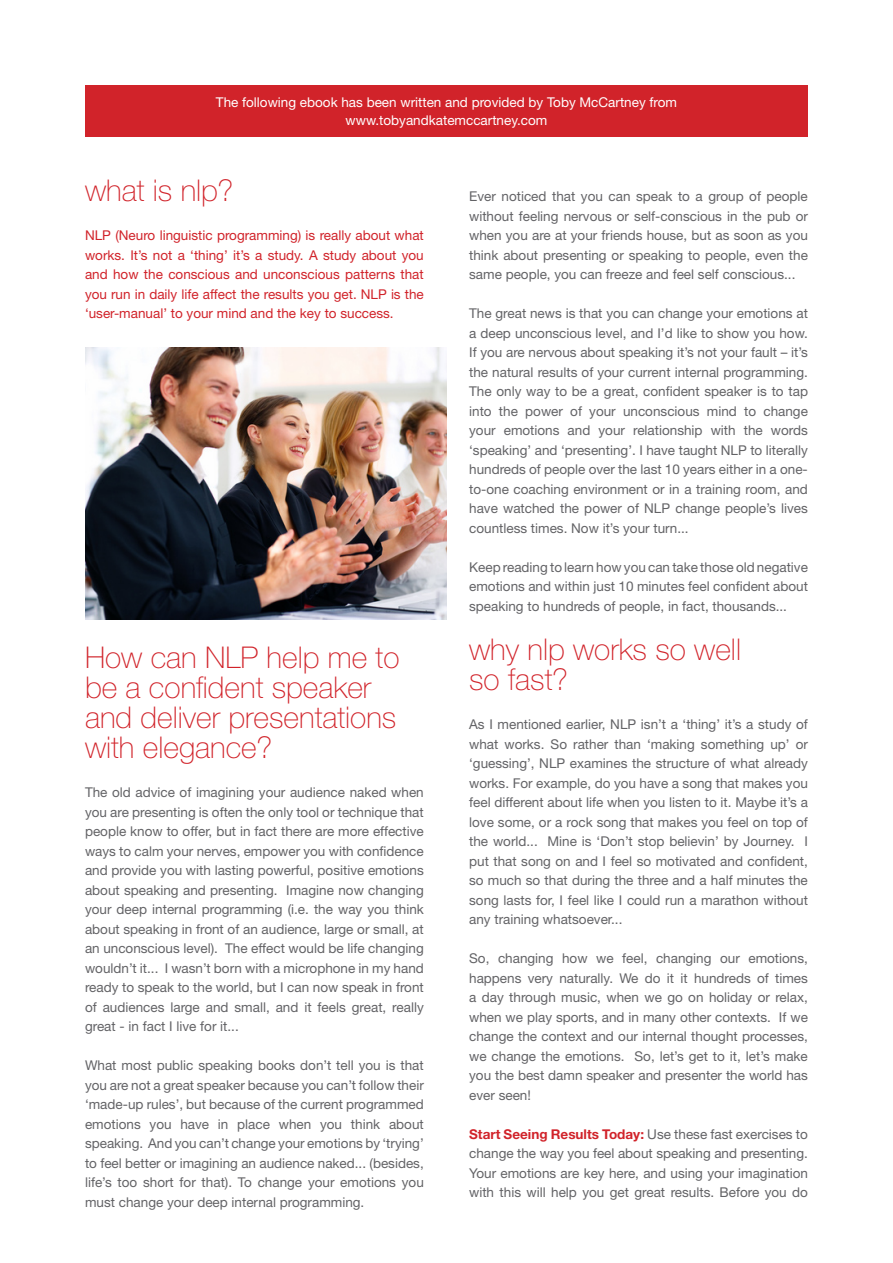
<style>
.page{position:relative;width:893px;height:1263px;background:#fff}
.page>*{position:absolute;margin:0;border:0;box-sizing:border-box;transform-origin:0 0}
.t1{font:100 30px/30px "Helvetica Neue LT Std";color:#d1232a}
.t2{font:13.5px/19.5px "Helvetica Neue LT Std";color:#636366;text-align:justify}
.t3{font:13.5px/19.5px "Helvetica Neue LT Std";color:#d1232a;text-align:justify}
.t4{font:13.5px "Helvetica Neue LT Std";color:#fff}
.s1{font-weight:700;color:#d1232a}
</style>
<div class="page">
<div style="left:85px;top:85px;width:723px;height:52px;background:#d1232a"></div>
<img style="left:85px;top:348px;width:361px;height:271px">
<p class="t4" style="left:216px;top:94px;width:463px">The following ebook has been written and provided by Toby McCartney from</p>
<p class="t4" style="left:346px;top:112px;width:203px">www.tobyandkatemccartney.com</p>
<p class="t1" style="left:85px;top:176px;width:150px">what is nlp?</p>
<p class="t3" style="left:85px;top:226px;width:340px">NLP (Neuro linguistic programming) is really about what works. It’s not a ‘thing’ it’s a study. A study about you and how the conscious and unconscious patterns that you run in daily life affect the results you get. NLP is the ‘user-manual’ to your mind and the key to success.</p>
<p class="t1" style="left:85px;top:642px;width:316px">How can NLP help me to be a confident speaker and deliver presentations with elegance?</p>
<p class="t2" style="left:85px;top:782px;width:340px">The old advice of imagining your audience naked when you are presenting is often the only tool or technique that people know to offer, but in fact there are more effective ways to calm your nerves, empower you with confidence and provide you with lasting powerful, positive emotions about speaking and presenting. Imagine now changing your deep internal programming (i.e. the way you think about speaking in front of an audience, large or small, at an unconscious level). The effect would be life changing wouldn’t it... I wasn’t born with a microphone in my hand ready to speak to the world, but I can now speak in front of audiences large and small, and it feels great, really great - in fact I live for it...</p>
<p class="t2" style="left:85px;top:1055px;width:340px">What most public speaking books don’t tell you is that you are not a great speaker because you can’t follow their ‘made-up rules’, but because of the current programmed emotions you have in place when you think about speaking. And you can’t change your emotions by ‘trying’ to feel better or imagining an audience naked... (besides, life’s too short for that). To change your emotions you must change your deep internal programming.</p>
<p class="t2" style="left:469px;top:187px;width:340px">Ever noticed that you can speak to a group of people without feeling nervous or self-conscious in the pub or when you are at your friends house, but as soon as you think about presenting or speaking to people, even the same people, you can freeze and feel self conscious...</p>
<p class="t2" style="left:469px;top:304px;width:340px">The great news is that you can change your emotions at a deep unconscious level, and I’d like to show you how.<br>If you are nervous about speaking it’s not your fault – it’s the natural results of your current internal programming.<br>The only way to be a great, confident speaker is to tap into the power of your unconscious mind to change your emotions and your relationship with the words ‘speaking’ and ‘presenting’. I have taught NLP to literally hundreds of people over the last 10 years either in a one&shy;to-one coaching environment or in a training room, and have watched the power of NLP change people’s lives countless times. Now it’s your turn...</p>
<p class="t2" style="left:469px;top:557px;width:340px">Keep reading to learn how you can take those old negative emotions and within just 10 minutes feel confident about speaking to hundreds of people, in fact, thousands...</p>
<p class="t1" style="left:469px;top:635px;width:273px">why nlp works so well</p>
<p class="t1" style="left:469px;top:665px;width:100px">so fast?</p>
<p class="t2" style="left:469px;top:715px;width:340px">As I mentioned earlier, NLP isn’t a ‘thing’ it’s a study of what works. So rather than ‘making something up’ or ‘guessing’, NLP examines the structure of what already works. For example, do you have a song that makes you feel different about life when you listen to it. Maybe it’s a love some, or a rock song that makes you feel on top of the world... Mine is ‘Don’t stop believin’ by Journey. I put that song on and I feel so motivated and confident, so much so that during the three and a half minutes the song lasts for, I feel like I could run a marathon without any training whatsoever...</p>
<p class="t2" style="left:469px;top:949px;width:340px">So, changing how we feel, changing our emotions, happens very naturally. We do it it hundreds of times a day through music, when we go on holiday or relax, when we play sports, and in many other contexts. If we change the context and our internal thought processes, we change the emotions. So, let’s get to it, let’s make you the best damn speaker and presenter the world has ever seen!</p>
<p class="t2" style="left:469px;top:1124px;width:340px"><span class="s1">Start Seeing Results Today:</span> Use these fast exercises to change the way you feel about speaking and presenting.<br>Your emotions are key here, and using your imagination with this will help you get great results. Before you do</p>
</div>
